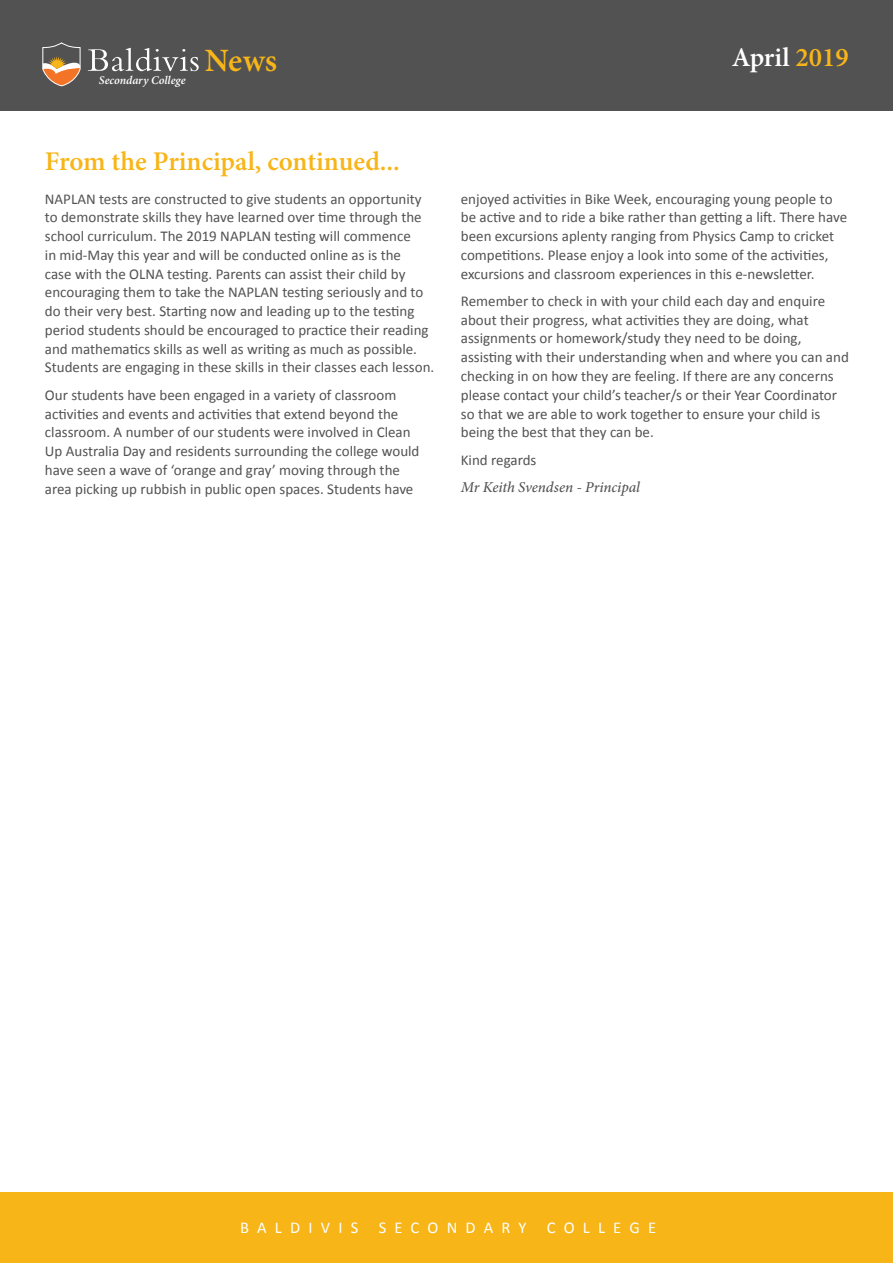
<style>
.page{position:relative;width:893px;height:1263px;background:#fff}
.page>*{position:absolute;margin:0;border:0;box-sizing:border-box;transform-origin:0 0}
.t1{font:600 32.55px "Minion Pro";color:#f7b518}
.t2{font:600 27px "Minion Pro";color:#f7b518}
.t3{font:600 27px "Minion Pro";color:#fff}
.t4{font:16.5px "Calibri";letter-spacing:.5em;color:#fff}
.t5{font:italic 500 15.15px "Minion Pro";letter-spacing:-.005em;color:#535253}
.t6{font:15px/18.8px "Calibri";color:#535253}
.t7{font:italic 600 11.85px "Minion Pro";letter-spacing:-.005em;color:#fff}
.s1{color:#f7b518}
</style>
<div class="page">
<div style="left:0;top:1193px;width:893px;height:70px;background:#f7b518"></div>
<div style="left:0;top:0;width:893px;height:111px;background:#535253"></div>
<svg style="left:42px;top:42px;width:39px;height:44px"></svg>
<svg style="left:88px;top:48px;width:111px;height:23px"></svg>
<p class="t7" style="left:99px;top:72px;width:88px">Secondary College</p>
<h1 class="t1" style="left:205px;top:38px;width:74px">News</h1>
<h2 class="t2" style="left:45px;top:142px;width:356px">From the Principal, continued...</h2>
<p class="t6" style="left:45px;top:189px;width:391px">NAPLAN tests are constructed to give students an opportunity to demonstrate skills they have learned over time through the school curriculum. The 2019 NAPLAN testing will commence<br>in mid-May this year and will be conducted online as is the<br>case with the OLNA testing. Parents can assist their child by encouraging them to take the NAPLAN testing seriously and to do their very best. Starting now and leading up to the testing period students should be encouraged to practice their reading and mathematics skills as well as writing as much as possible.<br>Students are engaging in these skills in their classes each lesson.</p>
<p class="t6" style="left:45px;top:385px;width:376px">Our students have been engaged in a variety of classroom activities and events and activities that extend beyond the classroom. A number of our students were involved in Clean Up Australia Day and residents surrounding the college would have seen a wave of ‘orange and gray’ moving through the area picking up rubbish in public open spaces. Students have</p>
<h2 class="t3" style="left:732px;top:39px;width:119px">April <span class="s1">2019</span></h2>
<p class="t6" style="left:461px;top:189px;width:388px">enjoyed activities in Bike Week, encouraging young people to be active and to ride a bike rather than getting a lift. There have been excursions aplenty ranging from Physics Camp to cricket competitions. Please enjoy a look into some of the activities, excursions and classroom experiences in this e-newsletter.</p>
<p class="t6" style="left:461px;top:292px;width:390px">Remember to check in with your child each day and enquire about their progress, what activities they are doing, what assignments or homework/study they need to be doing, assisting with their understanding when and where you can and checking in on how they are feeling. If there are any concerns please contact your child’s teacher/s or their Year Coordinator so that we are able to work together to ensure your child is being the best that they can be.</p>
<p class="t6" style="left:461px;top:450px;width:77px">Kind regards</p>
<p class="t5" style="left:461px;top:477px;width:181px">Mr Keith Svendsen - Principal</p>
<p class="t4" style="left:240px;top:1217px;width:418px">BALDIVIS SECONDARY COLLEGE</p>
</div>
